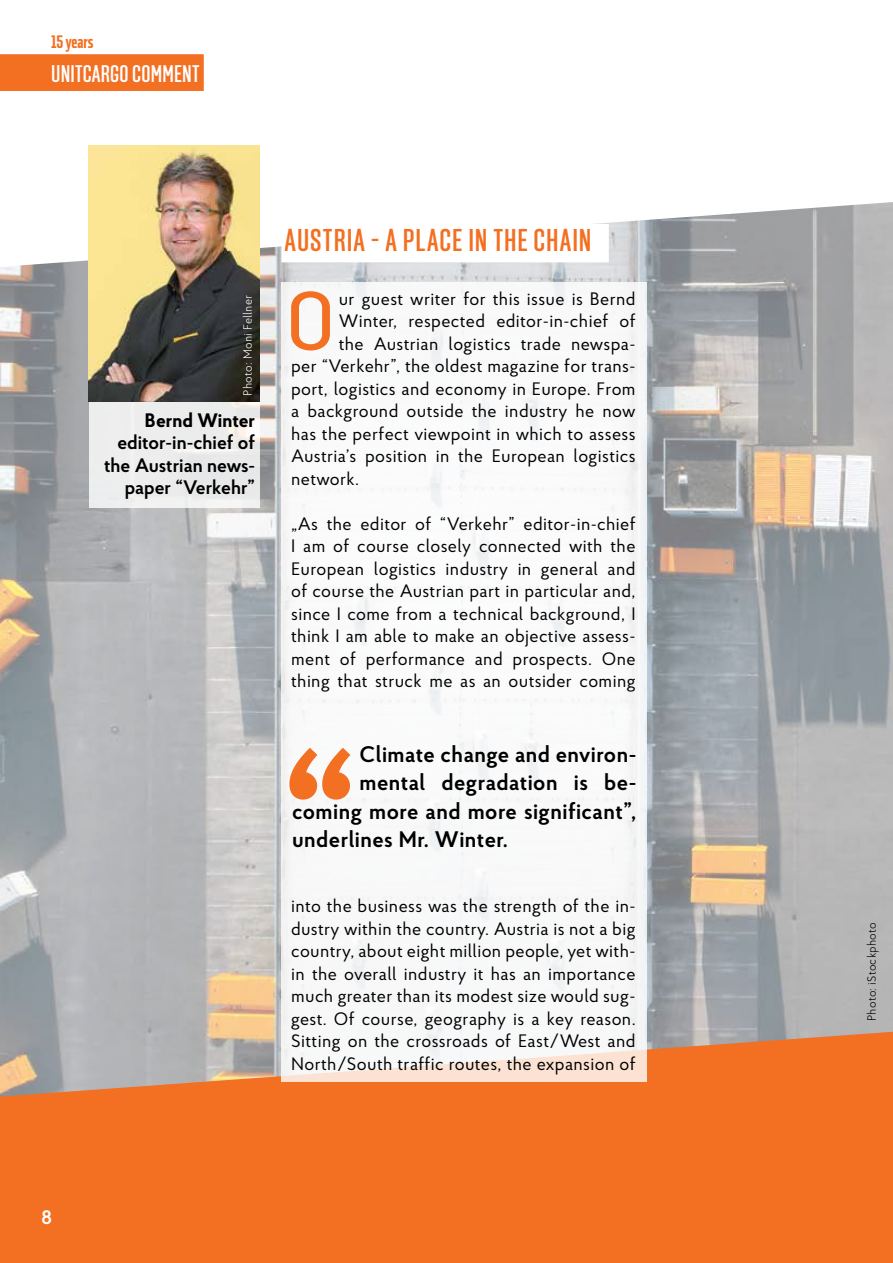
<style>
.page{position:relative;width:893px;height:1263px;background:#fff}
.page>*{position:absolute;margin:0;border:0;box-sizing:border-box;transform-origin:0 0}
.t1{font:600 207.45px "Proba Pro";color:#f36f21}
.t2{font:500 82.35px "Solido";color:#f36f21}
.t3{font:500 31.5px "Solido Compressed";letter-spacing:.035em;color:#f36f21}
.t4{font:500 24px "Solido Compressed";letter-spacing:.01em;color:#fff}
.t5{font:600 22.5px "Proba Pro";letter-spacing:.02em;color:#000}
.t6{font:600 19.5px/22.5px "Proba Pro";color:#000;text-align:right}
.t7{font:700 19.5px "Proba Pro";color:#000}
.t8{font:600 19.5px "Proba Pro";color:#fff}
.t9{font:18px/22.5px "Proba Pro";letter-spacing:.02em;color:#000;text-align:justify}
.t10{font:700 18px "Solido Compressed";color:#f36f21}
.t11{font:300 12px "Proba Pro";letter-spacing:.02em;color:#fff}
.t12{font:300 12px "Proba Pro";letter-spacing:.02em;color:#000}
</style>
<div class="page">
<img style="left:0;top:267px;width:893px;height:765px">
<div style="left:89px;top:274px;width:170px;height:233px;background:#eceded"></div>
<svg style="left:9px;top:145px;width:884px;height:122px"></svg>
<svg style="left:0;top:1032px;width:893px;height:231px;background:#ec742d"></svg>
<svg style="left:280px;top:222px;width:330px;height:42px"></svg>
<div style="left:281px;top:283px;width:366px;height:799px;background:#fff"></div>
<img style="left:89px;top:146px;width:170px;height:256px">
<div style="left:0;top:54px;width:204px;height:37px;background:#f36f21"></div>
<p class="t10" style="left:51px;top:31px;width:44px">15 years</p>
<h3 class="t4" style="left:51px;top:60px;width:150px">UNITCARGO COMMENT</h3>
<p class="t11" style="left:240px;top:396px;width:102px;rotate:-90deg">Photo: Moni Fellner</p>
<p class="t7" style="left:145px;top:407px;width:112px">Bernd Winter</p>
<p class="t6" style="left:104px;top:431px;width:153px">editor-in-chief of the Austrian news&shy;paper “Verkehr”</p>
<h3 class="t3" style="left:285px;top:222px;width:308px">AUSTRIA − A PLACE IN THE CHAIN</h3>
<h2 class="t2" style="left:286px;top:274px;width:50px">O</h2>
<p class="t9" style="left:339px;top:287px;width:298px">ur guest writer for this issue is Bernd</p>
<p class="t9" style="left:339px;top:309px;width:298px">Winter, respected editor-in-chief of</p>
<p class="t9" style="left:339px;top:332px;width:298px">the Austrian logistics trade newspa-</p>
<p class="t9" style="left:291px;top:354px;width:346px">per “Verkehr”, the oldest magazine for trans-</p>
<p class="t9" style="left:291px;top:377px;width:346px">port, logistics and economy in Europe. From</p>
<p class="t9" style="left:291px;top:399px;width:346px">a background outside the industry he now</p>
<p class="t9" style="left:291px;top:422px;width:346px">has the perfect viewpoint in which to assess</p>
<p class="t9" style="left:291px;top:444px;width:346px">Austria’s position in the European logistics</p>
<p class="t9" style="left:291px;top:467px;width:69px">network.</p>
<p class="t9" style="left:291px;top:512px;width:346px">„As the editor of “Verkehr” editor-in-chief I am of course closely connected with the European logistics industry in general and of course the Austrian part in particular and, since I come from a technical background, I think I am able to make an objective assess&shy;ment of performance and prospects. One thing that struck me as an outsider coming</p>
<p class="t5" style="left:360px;top:740px;width:278px">Climate change and environ-</p>
<p class="t5" style="left:360px;top:768px;width:278px">mental degradation is be-</p>
<p class="t5" style="left:292px;top:797px;width:346px">coming more and more significant”,</p>
<p class="t5" style="left:292px;top:825px;width:215px">underlines Mr. Winter.</p>
<h1 class="t1" style="left:280px;top:699px;width:82px">“</h1>
<p class="t9" style="left:291px;top:894px;width:346px">into the business was the strength of the in&shy;dustry within the country. Austria is not a big country, about eight million people, yet with&shy;in the overall industry it has an importance much greater than its modest size would sug&shy;gest. Of course, geography is a key reason.<br>Sitting on the crossroads of East/West and North/South traffic routes, the expansion of</p>
<p class="t8" style="left:42px;top:1205px;width:12px">8</p>
<p class="t12" style="left:864px;top:1021px;width:101px;rotate:-90deg">Photo: iStockphoto</p>
</div>
